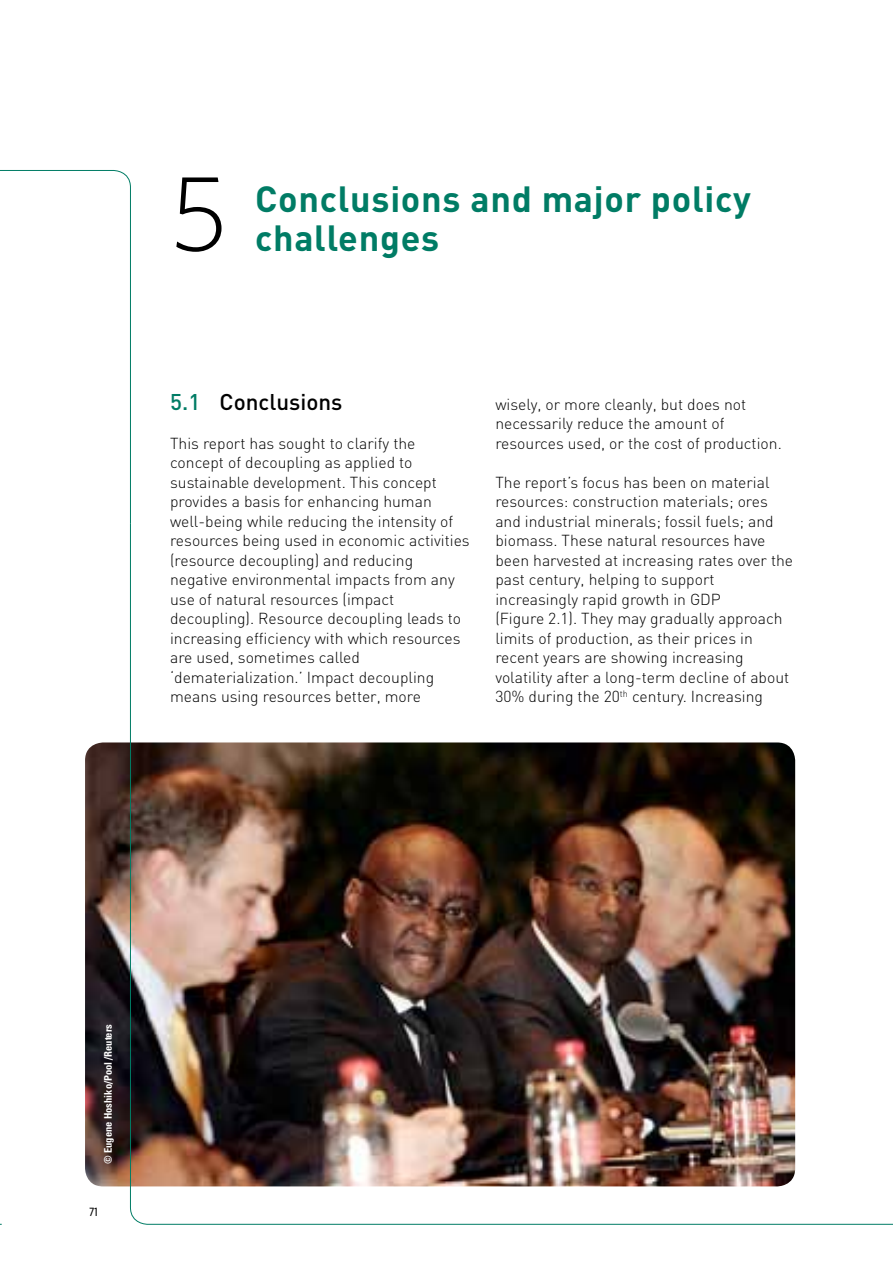
<style>
.page{position:relative;width:893px;height:1263px;background:#fff}
.page>*{position:absolute;margin:0;border:0;box-sizing:border-box;transform-origin:0 0}
.t1{font:300 108px "Whitney HTF";color:#000}
.t2{font:700 36px "DIN";letter-spacing:.02em;color:#007c65}
.t3{font:500 22.5px "DIN";color:#000}
.t4{font:300 15.75px/19.5px "DIN";color:#000}
.t5{font:500 condensed 12px "Whitney HTF";color:#000}
.t6{font:700 condensed 10.5px "Univers";color:#fff}
.s1{color:#007c65}
</style>
<div class="page">
<img style="left:85px;top:742px;width:45px;height:444px">
<svg style="left:0;top:170px;width:131px;height:353px"></svg>
<img style="left:130px;top:523px;width:763px;height:702px">
<h1 class="t1" style="left:170px;top:150px;width:60px">5</h1>
<h2 class="t2" style="left:255px;top:175px;width:497px">Conclusions and major policy</h2>
<h2 class="t2" style="left:255px;top:214px;width:186px">challenges</h2>
<h3 class="t3" style="left:170px;top:387px;width:174px"><span class="s1">5.1</span> Conclusions</h3>
<p class="t4" style="left:170px;top:433px;width:301px">This report has sought to clarify the concept of decoupling as applied to sustainable development. This concept provides a basis for enhancing human well-being while reducing the intensity of resources being used in economic activities (resource decoupling) and reducing negative environmental impacts from any use of natural resources (impact decoupling). Resource decoupling leads to increasing efficiency with which resources are used, sometimes called ‘dematerialization.’ Impact decoupling means using resources better, more</p>
<p class="t4" style="left:495px;top:394px;width:288px">wisely, or more cleanly, but does not necessarily reduce the amount of resources used, or the cost of production.</p>
<p class="t4" style="left:495px;top:472px;width:299px">The report’s focus has been on material resources: construction materials; ores and industrial minerals; fossil fuels; and biomass. These natural resources have been harvested at increasing rates over the past century, helping to support increasingly rapid growth in GDP<br>(Figure 2.1). They may gradually approach limits of production, as their prices in recent years are showing increasing volatility after a long-term decline of about 30% during the 20<sup>th</sup> century. Increasing</p>
<p class="t6" style="left:102px;top:1164px;width:141px;rotate:-90deg">© Eugene Hoshiko/Pool /Reuters</p>
<p class="t5" style="left:90px;top:1205px;width:9px">71</p>
</div>
